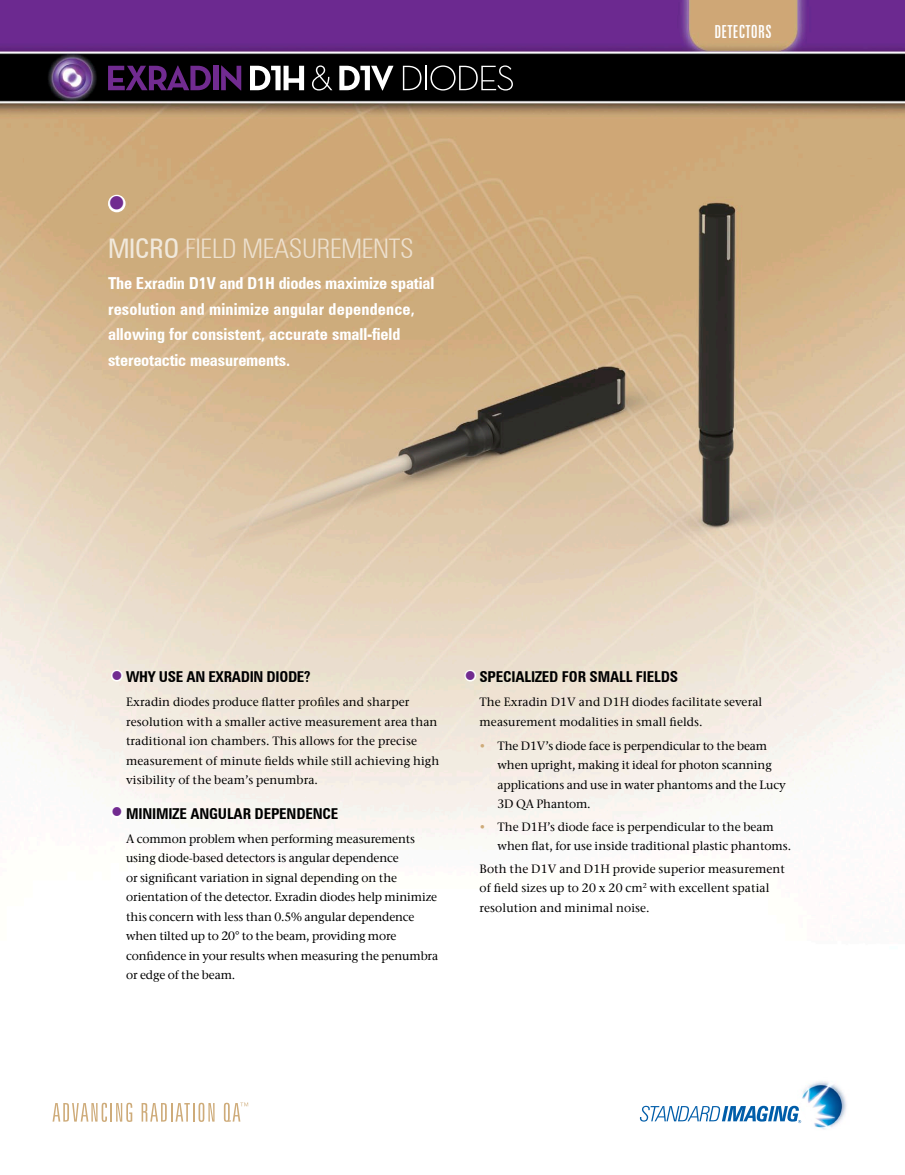
<style>
.page{position:relative;width:905px;height:1175px;background:#fff}
.page>*{position:absolute;margin:0;border:0;box-sizing:border-box;transform-origin:0 0}
.t1{font:700 condensed 45px "Zurich BT";color:#712b90}
.t2{font:300 condensed 27px "Zurich BT";letter-spacing:-.01em;color:#ede0ce}
.t3{font:extra-condensed 18px "Zurich BT";letter-spacing:.015em;color:#fff}
.t4{font:700 condensed 16.5px/25.5px "Zurich BT";color:#fff}
.t5{font:700 condensed 15px "Zurich BT";letter-spacing:-.01em;color:#000}
.t6{font:500 12px/19.5px "Stone Serif ITC";color:#000}
.s1{font-weight:400;color:#f1e9dc}
.s2{font-size:30px;color:#712b90}
.s3{color:#ceab79}
</style>
<div class="page">
<img style="left:0;top:0;width:904px;height:1122px">
<svg style="left:105px;top:191px;width:24px;height:23px"></svg>
<svg style="left:109px;top:667px;width:16px;height:16px"></svg>
<svg style="left:109px;top:804px;width:16px;height:15px"></svg>
<img style="left:797px;top:1072px;width:52px;height:58px">
<svg style="left:640px;top:1105px;width:161px;height:18px"></svg>
<svg style="left:53px;top:1102px;width:79px;height:19px"></svg>
<svg style="left:142px;top:1102px;width:72px;height:19px"></svg>
<svg style="left:224px;top:1102px;width:24px;height:19px"></svg>
<svg style="left:462px;top:667px;width:16px;height:16px"></svg>
<svg style="left:108px;top:66px;width:103px;height:24px"></svg>
<div style="left:213px;top:66px;width:5px;height:24px;background:#712b90"></div>
<svg style="left:221px;top:66px;width:20px;height:24px"></svg>
<svg style="left:250px;top:66px;width:54px;height:24px"></svg>
<svg style="left:312px;top:65px;width:20px;height:25px"></svg>
<svg style="left:339px;top:66px;width:54px;height:24px"></svg>
<svg style="left:403px;top:65px;width:110px;height:25px"></svg>
<h1 class="t1" style="left:104px;top:177px;width:28px">•</h1>
<h2 class="t2" style="left:108px;top:232px;width:307px"><span class="s1">MICRO</span> FIELD MEASUREMENTS</h2>
<h3 class="t4" style="left:108px;top:270px;width:328px">The Exradin D1V and D1H diodes maximize spatial resolution and minimize angular dependence, allowing for consistent, accurate small-field stereotactic measurements.</h3>
<h3 class="t3" style="left:714px;top:21px;width:59px">DETECTORS</h3>
<p class="t5" style="left:108px;top:668px;width:204px"><span class="s2">•</span>Why use an Exradin Diode?</p>
<p class="t6" style="left:126px;top:692px;width:315px">Exradin diodes produce flatter profiles and sharper resolution with a smaller active measurement area than traditional ion chambers. This allows for the precise measurement of minute fields while still achieving high visibility of the beam’s penumbra.</p>
<p class="t5" style="left:108px;top:804px;width:230px"><span class="s2">•</span>Minimize Angular Dependence</p>
<p class="t6" style="left:126px;top:828px;width:313px">A common problem when performing measurements using diode-based detectors is angular dependence<br>or significant variation in signal depending on the orientation of the detector. Exradin diodes help minimize this concern with less than 0.5% angular dependence when tilted up to 20° to the beam, providing more confidence in your results when measuring the penumbra or edge of the beam.</p>
<p class="t5" style="left:461px;top:668px;width:218px"><span class="s2">•</span> Specialized for Small Fields</p>
<p class="t6" style="left:479px;top:692px;width:284px">The Exradin D1V and D1H diodes facilitate several measurement modalities in small fields.</p>
<p class="t6" style="left:497px;top:735px;width:290px;text-indent:-18px"><span class="s3">•</span> The D1V’s diode face is perpendicular to the beam when upright, making it ideal for photon scanning applications and use in water phantoms and the Lucy 3D QA Phantom.</p>
<p class="t6" style="left:497px;top:816px;width:295px;text-indent:-18px"><span class="s3">•</span> The D1H’s diode face is perpendicular to the beam when flat, for use inside traditional plastic phantoms.</p>
<p class="t6" style="left:479px;top:858px;width:307px">Both the D1V and D1H provide superior measurement of field sizes up to 20 x 20 cm<sup>2</sup> with excellent spatial resolution and minimal noise.</p>
</div>
